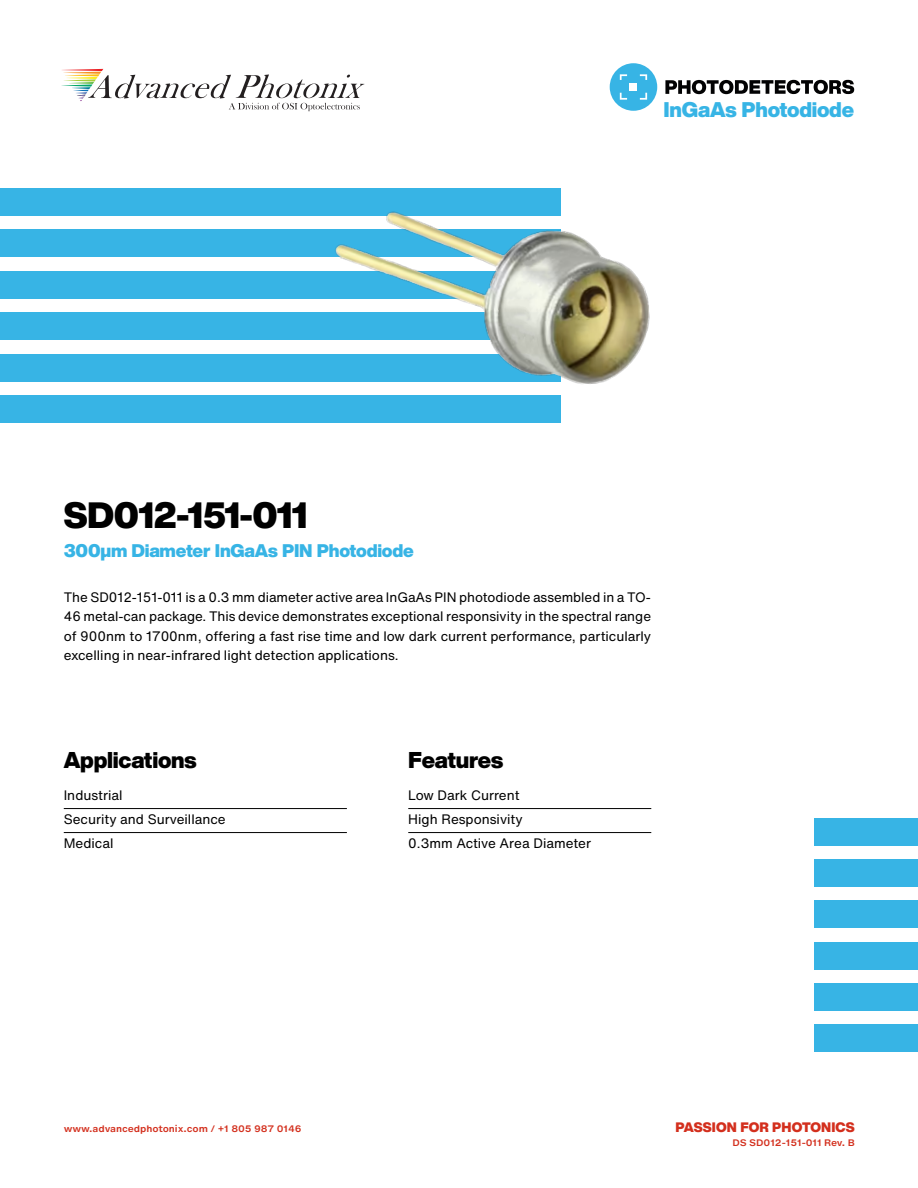
<style>
.page{position:relative;width:918px;height:1188px;background:#fff}
.page>*{position:absolute;margin:0;border:0;box-sizing:border-box;transform-origin:0 0}
.t1{font:900 36px "Helvetica Now Display";letter-spacing:-.015em;color:#000}
.t2{font:900 22.5px "Helvetica Now Display";letter-spacing:-.01em;color:#000}
.t3{font:900 20.85px "Helvetica Now Display";letter-spacing:-.01em;color:#37b4e5}
.t4{font:900 18px "Helvetica Now Display";letter-spacing:-.01em;color:#37b4e5}
.t5{font:13.5px/24px "Helvetica Now Text";color:#000}
.t6{font:900 13.5px "Helvetica Now Display";letter-spacing:.01em;color:#d32f1d}
.t7{font:9px "Helvetica Now Var";letter-spacing:-.01em;color:#d32f1d}
</style>
<div class="page">
<svg style="left:61px;top:69px;width:200px;height:41px"></svg>
<svg style="left:735px;top:80px;width:119px;height:14px"></svg>
<div style="left:0;top:395px;width:560px;height:28px;background:#37b4e5"></div>
<div style="left:814px;top:1025px;width:104px;height:27px;background:#37b4e5"></div>
<div style="left:0;top:354px;width:560px;height:27px;background:#37b4e5"></div>
<div style="left:814px;top:983px;width:104px;height:28px;background:#37b4e5"></div>
<div style="left:0;top:313px;width:560px;height:27px;background:#37b4e5"></div>
<div style="left:814px;top:942px;width:104px;height:27px;background:#37b4e5"></div>
<div style="left:0;top:271px;width:560px;height:28px;background:#37b4e5"></div>
<div style="left:814px;top:901px;width:104px;height:27px;background:#37b4e5"></div>
<div style="left:0;top:230px;width:560px;height:27px;background:#37b4e5"></div>
<div style="left:814px;top:859px;width:104px;height:28px;background:#37b4e5"></div>
<div style="left:0;top:188px;width:560px;height:28px;background:#37b4e5"></div>
<div style="left:814px;top:818px;width:104px;height:27px;background:#37b4e5"></div>
<hr style="left:64px;top:808px;width:283px;height:1px;background:#000">
<hr style="left:64px;top:832px;width:283px;height:1px;background:#000">
<hr style="left:408px;top:808px;width:243px;height:1px;background:#000">
<hr style="left:408px;top:832px;width:243px;height:1px;background:#000">
<img style="left:261px;top:63px;width:474px;height:360px">
<h3 class="t3" style="left:664px;top:96px;width:192px">InGaAs Photodiode</h3>
<h1 class="t1" style="left:64px;top:490px;width:245px">SD012-151-011</h1>
<h3 class="t4" style="left:64px;top:538px;width:352px">300µm Diameter InGaAs PIN Photodiode</h3>
<p class="t5" style="left:64px;top:587px;width:589px;line-height:19.5px;text-align:justify">The SD012-151-011 is a 0.3 mm diameter active area InGaAs PIN photodiode assembled in a TO-46 metal-can package. This device demonstrates exceptional responsivity in the spectral range of 900nm to 1700nm, offering a fast rise time and low dark current performance, particularly excelling in near-infrared light detection applications.</p>
<h2 class="t2" style="left:64px;top:745px;width:134px">Applications</h2>
<p class="t5" style="left:64px;top:783px;width:164px">Industrial<br>Security and Surveillance<br>Medical</p>
<h2 class="t2" style="left:408px;top:745px;width:97px">Features</h2>
<p class="t5" style="left:408px;top:783px;width:184px">Low Dark Current<br>High Responsivity<br>0.3mm Active Area Diameter</p>
<p class="t7" style="left:64px;top:1123px;width:239px">www.advancedphotonix.com / +1 805 987 0146</p>
<p class="t6" style="left:676px;top:1118px;width:181px">PASSION FOR PHOTONICS</p>
<p class="t7" style="left:733px;top:1137px;width:124px">DS SD012-151-011 Rev. B</p>
</div>
